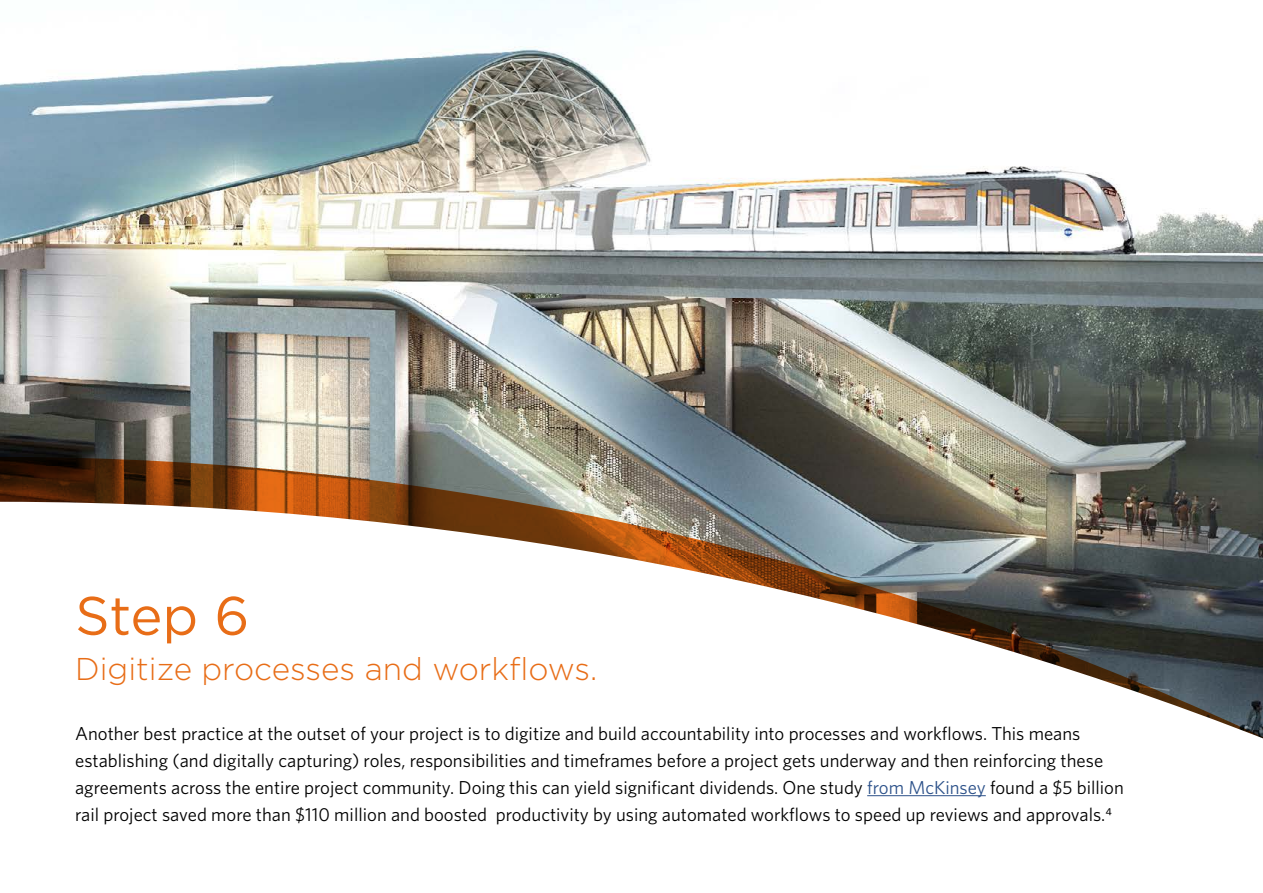
<style>
.page{position:relative;width:1263px;height:893px;background:#fff}
.page>*{position:absolute;margin:0;border:0;box-sizing:border-box;transform-origin:0 0}
.t1{font:54px "Gotham";color:#e86d17}
.t2{font:300 31.5px "Gotham";color:#e86d17}
.t3{font:18.75px/27px "Whitney";color:#000}
.s1{color:#2d528a}
</style>
<div class="page">
<img style="left:0;top:0;width:1263px;height:457px">
<img style="left:0;top:457px;width:1263px;height:45px">
<svg style="left:39px;top:502px;width:1224px;height:295px"></svg>
<hr style="left:867px;top:795px;width:119px;height:1px;background:#2d528a">
<h1 class="t1" style="left:75px;top:581px;width:176px">Step 6</h1>
<h2 class="t2" style="left:75px;top:648px;width:524px">Digitize processes and workflows.</h2>
<p class="t3" style="left:75px;top:719px;width:1050px">Another best practice at the outset of your project is to digitize and build accountability into processes and workflows. This means establishing (and digitally capturing) roles, responsibilities and timeframes before a project gets underway and then reinforcing these agreements across the entire project community. Doing this can yield significant dividends. One study <span class="s1">from McKinsey</span> found a $5 billion rail project saved more than $110 million and boosted productivity by using automated workflows to speed up reviews and approvals.4</p>
</div>
